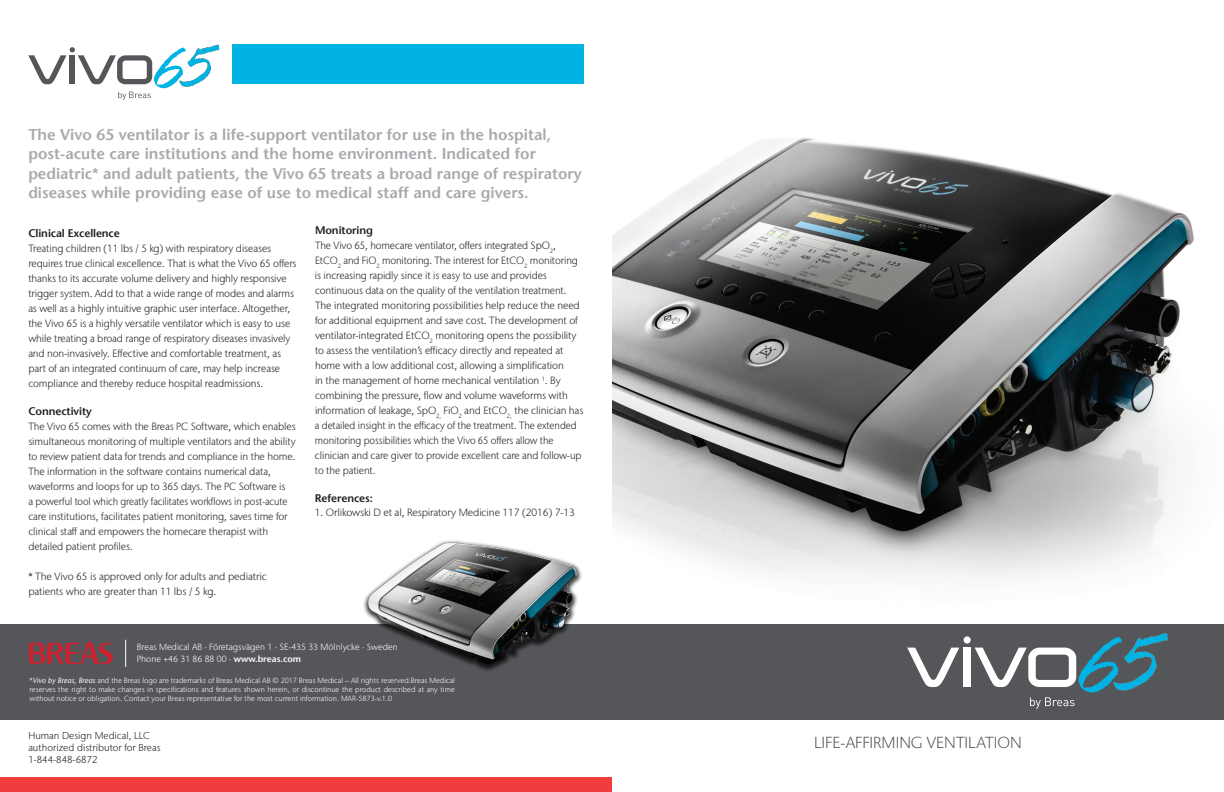
<style>
.page{position:relative;width:1224px;height:792px;background:#fff}
.page>*{position:absolute;margin:0;border:0;box-sizing:border-box;transform-origin:0 0}
.t1{font:300 16px "Stone Sans IIITC Std";color:#55565a}
.t2{font:600 15.6px/19.5px "Stone Sans LT";color:#a8a9ad}
.t3{font:600 11px "Stone Sans LT";letter-spacing:-.01em;color:#231f20}
.t4{font:300 10.5px/15px "Stone Sans IIITC Std";letter-spacing:-.01em;color:#231f20}
.t5{font:300 10.5px/15px "Stone Sans IIITC Std";letter-spacing:-.01em;color:#231f20;scale:.96 1}
.t6{font:300 10px/12px "Stone Sans IIITC Std";color:#231f20}
.t7{font:300 9px/12px "Stone Sans IIITC Std";color:#fff}
.t8{font:300 7.5px/9px "Stone Sans IIITC Std";color:#fff;text-align:justify}
.s1{font-family:"Stone Sans LT";font-weight:600}
.s2{font-family:"Stone Sans LT";font-weight:400;font-style:italic}
</style>
<div class="page">
<img style="left:612px;top:138px;width:582px;height:440px">
<div style="left:0;top:624px;width:1224px;height:96px;background:#55565a"></div>
<svg style="left:29px;top:642px;width:84px;height:22px"></svg>
<svg style="left:125px;top:640px;width:1px;height:27px"></svg>
<div style="left:0;top:777px;width:612px;height:15px;background:#ee3d3c"></div>
<div style="left:963px;top:648px;width:8px;height:39px;background:#fff"></div>
<svg style="left:907px;top:648px;width:52px;height:39px"></svg>
<div style="left:964px;top:636px;width:7px;height:8px;background:#fff;border-radius:50%"></div>
<svg style="left:975px;top:633px;width:193px;height:76px"></svg>
<img style="left:363px;top:532px;width:253px;height:139px">
<div style="left:232px;top:44px;width:352px;height:40px;background:#00b3e4"></div>
<svg style="left:28px;top:45px;width:191px;height:55px"></svg>
<p class="t2" style="left:28px;top:124px;width:555px">The Vivo 65 ventilator is a life-support ventilator for use in the hospital, post-acute care institutions and the home environment. Indicated for pediatric* and adult patients, the Vivo 65 treats a broad range of respiratory diseases while providing ease of use to medical staff and care givers.</p>
<p class="t3" style="left:28px;top:226px;width:93px">Clinical Excellence</p>
<p class="t4" style="left:28px;top:241px;width:270px">Treating children (11 lbs / 5 kg) with respiratory diseases requires true clinical excellence. That is what the Vivo 65 offers thanks to its accurate volume delivery and highly responsive trigger system. Add to that a wide range of modes and alarms as well as a highly intuitive graphic user interface. Altogether, the Vivo 65 is a highly versatile ventilator which is easy to use while treating a broad range of respiratory diseases invasively and non-invasively. Effective and comfortable treatment, as part of an integrated continuum of care, may help increase compliance and thereby reduce hospital readmissions.</p>
<p class="t3" style="left:28px;top:404px;width:65px">Connectivity</p>
<p class="t4" style="left:28px;top:419px;width:269px">The Vivo 65 comes with the Breas PC Software, which enables simultaneous monitoring of multiple ventilators and the ability to review patient data for trends and compliance in the home.<br>The information in the software contains numerical data, waveforms and loops for up to 365 days. The PC Software is<br>a powerful tool which greatly facilitates workflows in post-acute care institutions, facilitates patient monitoring, saves time for clinical staff and empowers the homecare therapist with detailed patient profiles.</p>
<p class="t4" style="left:28px;top:569px;width:240px">* The Vivo 65 is approved only for adults and pediatric patients who are greater than 11 lbs / 5 kg.</p>
<p class="t3" style="left:315px;top:224px;width:59px">Monitoring</p>
<p class="t5" style="left:315px;top:238px;width:281px">The Vivo 65, homecare ventilator, offers integrated SpO<sub>2</sub>, EtCO<sub>2</sub> and FiO<sub>2</sub> monitoring. The interest for EtCO<sub>2</sub> monitoring is increasing rapidly since it is easy to use and provides continuous data on the quality of the ventilation treatment.<br>The integrated monitoring possibilities help reduce the need for additional equipment and save cost. The development of ventilator-integrated EtCO<sub>2</sub> monitoring opens the possibility to assess the ventilation’s efficacy directly and repeated at home with a low additional cost, allowing a simplification<br>in the management of home mechanical ventilation <sup>1</sup>. By combining the pressure, flow and volume waveforms with information of leakage, SpO<sub>2,</sub> FiO<sub>2</sub> and EtCO<sub>2,</sub> the clinician has a detailed insight in the efficacy of the treatment. The extended monitoring possibilities which the Vivo 65 offers allow the clinician and care giver to provide excellent care and follow-up to the patient.</p>
<p class="t3" style="left:315px;top:492px;width:59px">References:</p>
<p class="t4" style="left:315px;top:505px;width:261px">1. Orlikowski D et al, Respiratory Medicine 117 (2016) 7-13</p>
<p class="t7" style="left:137px;top:641px;width:263px">Breas Medical AB · Företagsvägen 1 · SE-435 33 Mölnlycke · Sweden<br>Phone +46 31 86 88 00 · <span class="s1">www.breas.com</span></p>
<p class="t8" style="left:30px;top:676px;width:427px">*<span class="s2">Vivo by Breas, Breas</span> and the Breas logo are trademarks of Breas Medical AB © 2017 Breas Medical – All rights reserved.Breas Medical reserves the right to make changes in specifications and features shown herein, or discontinue the product described at any time without notice or obligation. Contact your Breas representative for the most current information. MAR-5873-v.1.0</p>
<p class="t6" style="left:28px;top:730px;width:134px">Human Design Medical, LLC authorized distributor for Breas<br>1-844-848-6872</p>
<h1 class="t1" style="left:814px;top:732px;width:209px">LIFE-AFFIRMING VENTILATION</h1>
</div>
